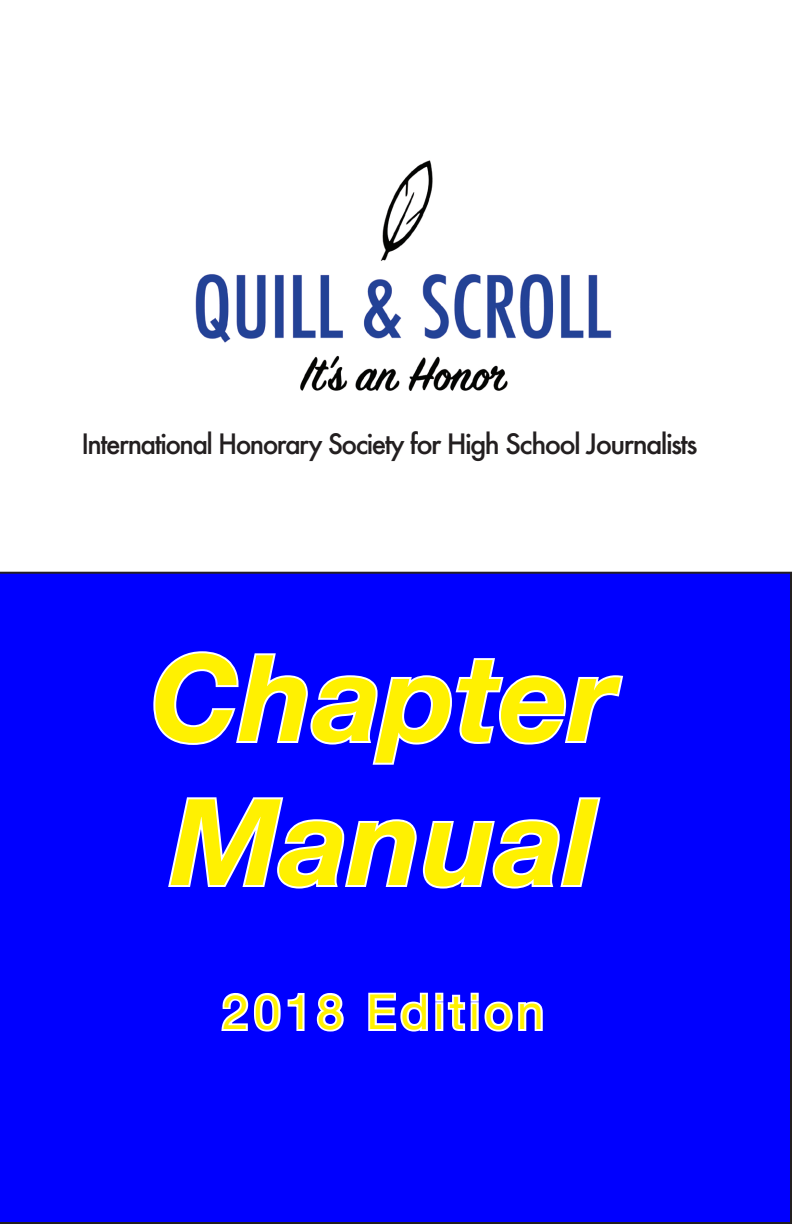
<style>
.page{position:relative;width:792px;height:1224px;background:#fff}
.page>*{position:absolute;margin:0;border:0;box-sizing:border-box;transform-origin:0 0}
.t1{font:italic 700 120px/144px "Helvetica Neue";color:#fff101}
.t2{font:48px "Helvetica Neue";letter-spacing:.1em;color:#fff101}
.t3{font:500 27.2px "Futura";letter-spacing:-.06em;color:#231f20;scale:.96 1}
</style>
<div class="page">
<div style="left:0;top:572px;width:792px;height:652px;background:#00f"></div>
<svg style="left:151px;top:649px;width:475px;height:118px;background:#2b2bff"></svg>
<svg style="left:166px;top:795px;width:437px;height:96px"></svg>
<svg style="left:219px;top:990px;width:88px;height:44px"></svg>
<svg style="left:314px;top:990px;width:33px;height:44px"></svg>
<svg style="left:366px;top:991px;width:64px;height:43px"></svg>
<div style="left:435px;top:993px;width:8px;height:9px;border:4px solid #fff"></div>
<div style="left:435px;top:1002px;width:8px;height:29px;border:4px solid #fff"></div>
<svg style="left:446px;top:993px;width:21px;height:40px"></svg>
<div style="left:471px;top:993px;width:8px;height:9px;border:4px solid #fff"></div>
<div style="left:471px;top:1002px;width:8px;height:29px;border:4px solid #fff"></div>
<svg style="left:482px;top:999px;width:63px;height:35px"></svg>
<img style="left:195px;top:160px;width:417px;height:231px">
<p class="t3" style="left:81px;top:426px;width:643px">International Honorary Society for High School Journalists</p>
<h1 class="t1" style="left:151px;top:624px;width:466px">Chapter<br>Manual</h1>
<h2 class="t2" style="left:222px;top:983px;width:323px">2018 Edition</h2>
</div>
